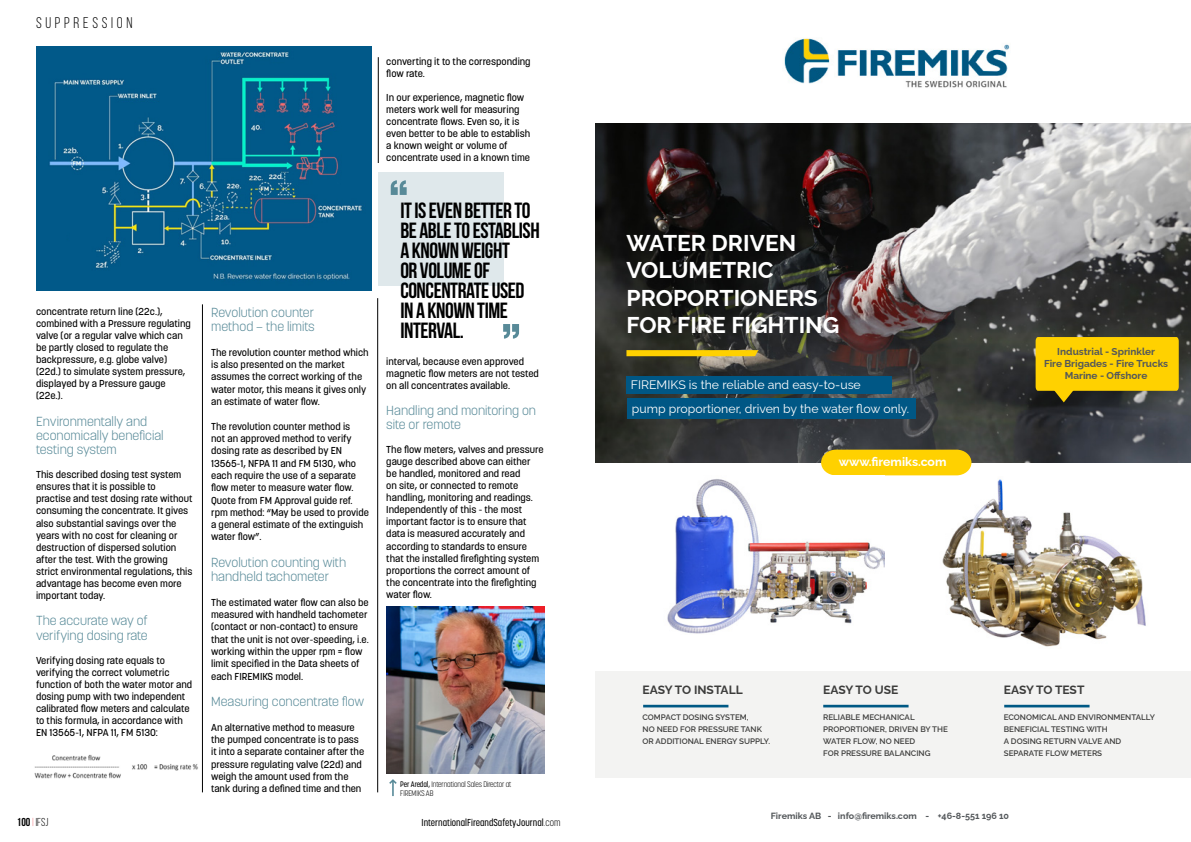
<style>
.page{position:relative;width:1191px;height:842px;background:#fff}
.page>*{position:absolute;margin:0;border:0;box-sizing:border-box;transform-origin:0 0}
.t1{font:700 22.8px/27.4px "Raleway";color:#fff}
.t2{font:700 22px/20px "Bebas Neue";letter-spacing:-.02em;color:#000}
.t3{font:15.4px "Bebas Neue";letter-spacing:.24em;color:#000}
.t4{font:300 13px/14.1px "Korolev";color:#588a98}
.t5{font:12.3px/23.6px "Raleway";color:#fff}
.t6{font:700 12.3px "Raleway";color:#fff}
.t7{font:700 12px "Raleway";color:#3c3c3b}
.t8{font:11.5px "Bebas Neue";color:#000}
.t9{font:500 10px/12.3px "Korolev";color:#000}
.t10{font:700 10px/12px "Raleway";color:#53575a;text-align:center}
.t11{font:500 10px "Korolev Condensed";color:#000}
.t12{font:700 9px "Raleway";color:#53575a}
.t13{font:600 8px/12px "Raleway";color:#3c3c3b}
.t14{font:300 8px/9px "Korolev Condensed";letter-spacing:-.01em;color:#000}
.s1{font-weight:500}
.s2{font-style:inherit}
.s3{font-weight:300;color:#e30613}
.s4{font-weight:300}
</style>
<div class="page">
<div style="left:378px;top:172px;width:125px;height:114px;background:#dfe8eb"></div>
<svg style="left:503px;top:324px;width:16px;height:15px"></svg>
<svg style="left:391px;top:180px;width:16px;height:15px"></svg>
<img style="left:34px;top:753px;width:168px;height:28px">
<img style="left:36px;top:46px;width:335px;height:244px">
<div style="left:36px;top:168px;width:33px;height:100px;background:#015989"></div>
<img style="left:36px;top:46px;width:69px;height:17px">
<hr style="left:202px;top:304px;width:1px;height:488px;background:#000">
<hr style="left:377px;top:298px;width:1px;height:494px;background:#000">
<hr style="left:378px;top:57px;width:1px;height:106px;background:#000">
<img style="left:387px;top:607px;width:157px;height:166px">
<svg style="left:389px;top:779px;width:8px;height:17px"></svg>
<img style="left:595px;top:123px;width:596px;height:339px">
<div style="left:626px;top:376px;width:266px;height:17px;background:#005785"></div>
<div style="left:626px;top:398px;width:289px;height:21px;background:#005785"></div>
<svg style="left:626px;top:350px;width:132px;height:6px"></svg>
<img style="left:784px;top:38px;width:226px;height:50px">
<div style="left:821px;top:450px;width:150px;height:25px;background:#ffd100"></div>
<img style="left:942px;top:479px;width:204px;height:168px">
<img style="left:667px;top:479px;width:217px;height:155px">
<div style="left:595px;top:672px;width:596px;height:106px;background:#f3f3f2"></div>
<hr style="left:643px;top:705px;width:85px;height:2px;background:#005985">
<hr style="left:823px;top:705px;width:85px;height:2px;background:#005985">
<hr style="left:1004px;top:705px;width:85px;height:2px;background:#005985">
<svg style="left:1035px;top:337px;width:143px;height:65px;background:#ddb708"></svg>
<h3 class="t3" style="left:36px;top:14px;width:98px">SUPPRESSION</h3>
<p class="t9" style="left:36px;top:305px;width:156px">concentrate return line (22c.), combined with a Pressure regulating valve (or a regular valve which can be partly closed to regulate the backpressure, e.g. globe valve) (22d.) to simulate system pressure, displayed by a Pressure gauge (22e.).</p>
<h3 class="t4" style="left:36px;top:414px;width:129px">Environmentally and economically beneficial testing system</h3>
<p class="t9" style="left:36px;top:469px;width:158px">This described dosing test system ensures that it is possible to practise and test dosing rate without consuming the concentrate. It gives also substantial savings over the years with no cost for cleaning or destruction of dispersed solution after the test. With the growing strict environmental regulations, this advantage has become even more important today.</p>
<h3 class="t4" style="left:36px;top:614px;width:113px">The accurate way of verifying dosing rate</h3>
<p class="t9" style="left:36px;top:654px;width:158px">Verifying dosing rate equals to verifying the correct volumetric function of both the water motor and dosing pump with two independent calibrated flow meters and calculate to this formula, in accordance with EN 13565-1, NFPA 11, FM 5130:</p>
<h3 class="t4" style="left:211px;top:305px;width:105px">Revolution counter method – the limits</h3>
<p class="t9" style="left:211px;top:346px;width:159px">The revolution counter method which is also presented on the market assumes the correct working of the water motor, this means it gives only an estimate of water flow.</p>
<p class="t9" style="left:211px;top:420px;width:159px">The revolution counter method is<br>not an approved method to verify dosing rate as described by EN<br>13565-1, NFPA 11 and FM 5130, who each require the use of a separate flow meter to measure water flow.<br>Quote from FM Approval guide ref. rpm method: “May be used to provide a general estimate of the extinguish water flow”.</p>
<h3 class="t4" style="left:211px;top:555px;width:137px">Revolution counting with handheld tachometer</h3>
<p class="t9" style="left:211px;top:596px;width:159px">The estimated water flow can also be measured with handheld tachometer (contact or non-contact) to ensure that the unit is not over-speeding, i.e. working within the upper rpm = flow limit specified in the Data sheets of each FIREMIKS model.</p>
<h3 class="t4" style="left:211px;top:695px;width:155px">Measuring concentrate flow</h3>
<p class="t9" style="left:211px;top:721px;width:155px">An alternative method to measure the pumped concentrate is to pass it into a separate container after the pressure regulating valve (22d) and weigh the amount used from the tank during a defined time and then</p>
<p class="t9" style="left:386px;top:55px;width:146px;line-height:12px">converting it to the corresponding flow rate.</p>
<p class="t9" style="left:386px;top:91px;width:145px;line-height:12px">In our experience, magnetic flow meters work well for measuring concentrate flows. Even so, it is even better to be able to establish a known weight or volume of concentrate used in a known time</p>
<h2 class="t2" style="left:400px;top:200px;width:141px">IT IS EVEN BETTER TO<br>BE ABLE TO ESTABLISH<br>A KNOWN WEIGHT<br>OR VOLUME OF<br>CONCENTRATE USED<br>IN A KNOWN TIME<br>INTERVAL.</h2>
<p class="t9" style="left:386px;top:356px;width:154px;line-height:12px">interval, because even approved magnetic flow meters are not tested on all concentrates available.</p>
<h3 class="t4" style="left:386px;top:404px;width:151px">Handling and monitoring on site or remote</h3>
<p class="t9" style="left:386px;top:444px;width:159px;line-height:12px">The flow meters, valves and pressure gauge described above can either be handled, monitored and read<br>on site, or connected to remote handling, monitoring and readings.<br>Independently of this - the most important factor is to ensure that data is measured accurately and according to standards to ensure that the installed firefighting system proportions the correct amount of the concentrate into the firefighting water flow.</p>
<p class="t14" style="left:400px;top:779px;width:113px"><span class="s1">Per Aredal,</span> International Sales Director at<br>FIREMIKS AB</p>
<p class="t8" style="left:17px;top:816px;width:33px"><span class="s2">100</span><span class="s3">|</span> IFSJ</p>
<p class="t11" style="left:421px;top:816px;width:140px">InternationalFireandSafetyJournal<span class="s4">.com</span></p>
<h1 class="t1" style="left:626px;top:227px;width:214px">WATER DRIVEN<br>VOLUMETRIC<br>PROPORTIONERS<br>FOR FIRE FIGHTING</h1>
<p class="t5" style="left:631px;top:371px;width:280px">FIREMIKS is the reliable and easy-to-use<br>pump proportioner, driven by the water flow only.</p>
<p class="t6" style="left:839px;top:452px;width:109px">www.firemiks.com</p>
<p class="t10" style="left:1044px;top:344px;width:126px">Industrial - Sprinkler<br>Fire Brigades - Fire Trucks<br>Marine - Offshore</p>
<p class="t7" style="left:642px;top:680px;width:102px">EASY TO INSTALL</p>
<p class="t13" style="left:642px;top:710px;width:129px">COMPACT DOSING SYSTEM,<br>NO NEED FOR PRESSURE TANK<br>OR ADDITIONAL ENERGY SUPPLY.</p>
<p class="t7" style="left:823px;top:680px;width:77px">EASY TO USE</p>
<p class="t13" style="left:823px;top:710px;width:126px">RELIABLE MECHANICAL<br>PROPORTIONER, DRIVEN BY THE<br>WATER FLOW, NO NEED<br>FOR PRESSURE BALANCING</p>
<p class="t7" style="left:1003px;top:680px;width:82px">EASY TO TEST</p>
<p class="t13" style="left:1003px;top:710px;width:153px">ECONOMICAL AND ENVIRONMENTALLY<br>BENEFICIAL TESTING WITH<br>A DOSING RETURN VALVE AND<br>SEPARATE FLOW METERS</p>
<p class="t12" style="left:770px;top:809px;width:240px">Firemiks AB - info@firemiks.com - +46-8-551 196 10</p>
</div>
